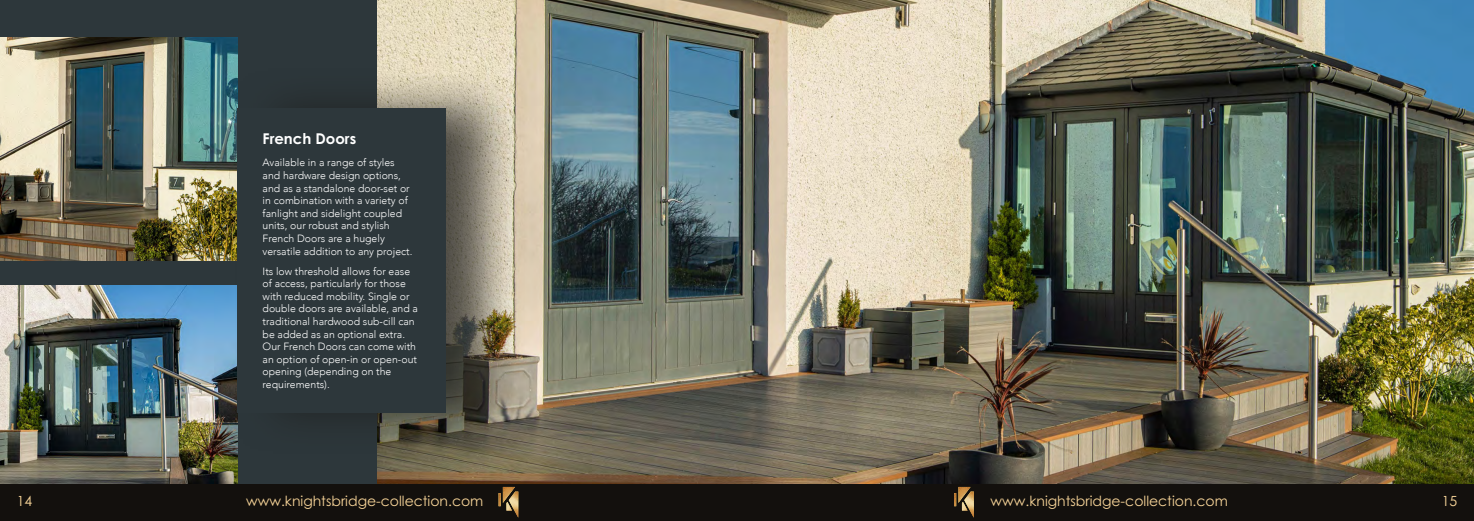
<style>
.page{position:relative;width:1474px;height:521px;background:#fff}
.page>*{position:absolute;margin:0;border:0;box-sizing:border-box;transform-origin:0 0}
.t1{font:700 14.88px "Century Gothic Pro";color:#fff}
.t2{font:14px "Century Gothic Pro";color:#f7d498}
.t3{font:300 10.5px/12.6px "Avenir";color:#fff}
</style>
<div class="page">
<div style="left:0;top:0;width:1473px;height:521px;background:#2d373b"></div>
<img style="left:0;top:285px;width:238px;height:199px">
<img style="left:377px;top:0;width:1096px;height:484px">
<img style="left:0;top:37px;width:238px;height:223px">
<div style="left:233px;top:66px;width:292px;height:388px;background:#1d1d1b;opacity:.75"></div>
<div style="left:238px;top:108px;width:208px;height:305px;background:#2d373b"></div>
<div style="left:0;top:484px;width:1473px;height:37px;background:#13100d"></div>
<img style="left:498px;top:487px;width:20px;height:30px">
<img style="left:954px;top:487px;width:19px;height:29px">
<h1 class="t1" style="left:262px;top:129px;width:95px">French Doors</h1>
<p class="t3" style="left:262px;top:156px;width:151px">Available in a range of styles and hardware design options, and as a standalone door-set or in combination with a variety of fanlight and sidelight coupled units, our robust and stylish<br>French Doors are a hugely versatile addition to any project.</p>
<p class="t3" style="left:262px;top:265px;width:157px">Its low threshold allows for ease of access, particularly for those with reduced mobility. Single or double doors are available, and a traditional hardwood sub-cill can be added as an optional extra.<br>Our French Doors can come with an option of open-in or open-out opening (depending on the requirements).</p>
<h2 class="t2" style="left:17px;top:492px;width:17px">14</h2>
<h2 class="t2" style="left:246px;top:492px;width:239px">www.knightsbridge-collection.com</h2>
<h2 class="t2" style="left:990px;top:492px;width:239px">www.knightsbridge-collection.com</h2>
<h2 class="t2" style="left:1441px;top:492px;width:17px">15</h2>
</div>
